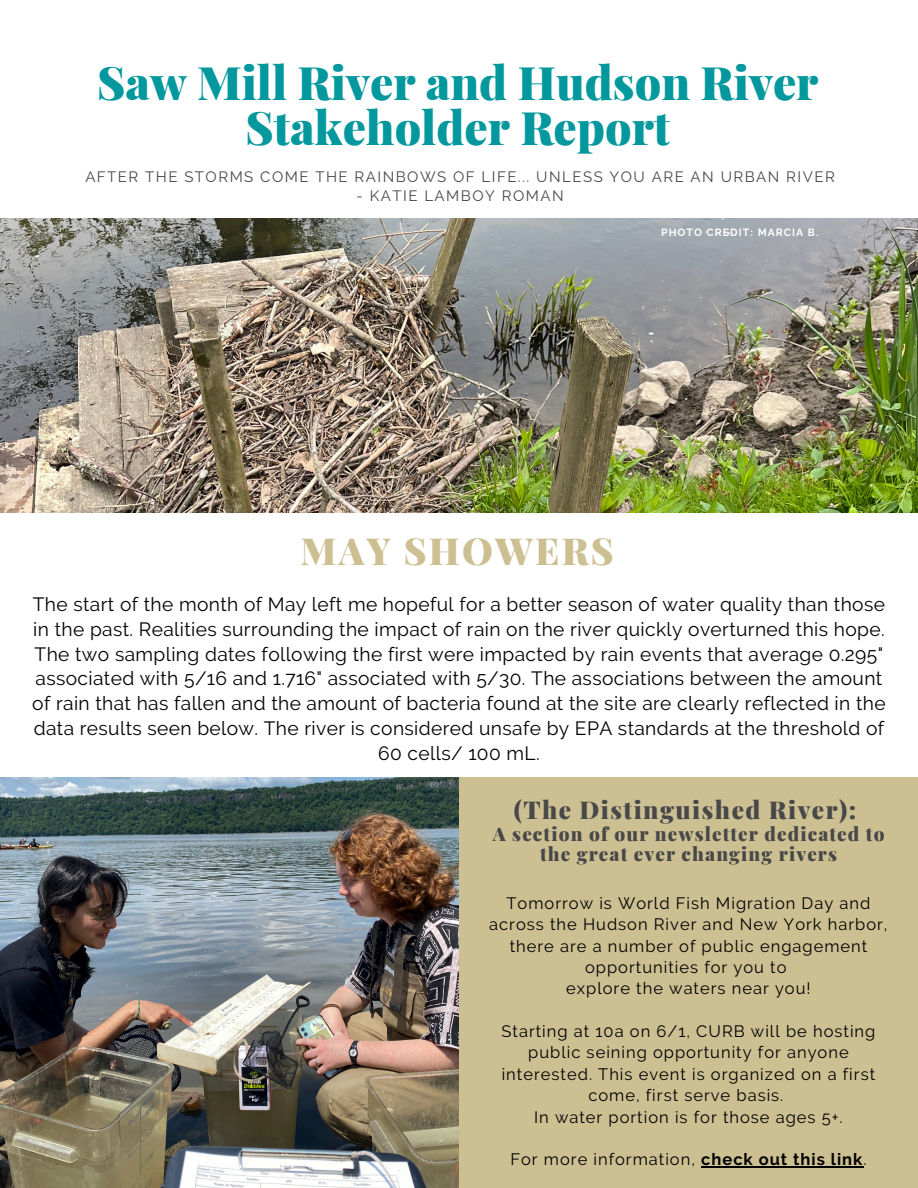
<style>
.page{position:relative;width:918px;height:1188px;background:#fff}
.page>*{position:absolute;margin:0;border:0;box-sizing:border-box;transform-origin:0 0}
.t1{font:900 46.2px/45px "Playfair Display";color:#03989e;text-align:center}
.t2{font:900 37.35px "Playfair Display";letter-spacing:.06em;color:#ccbf92}
.t3{font:900 24.6px "Playfair Display";letter-spacing:.06em;color:#484848}
.t4{font:19.2px/24.8px "Raleway";letter-spacing:.02em;color:#000;text-align:center}
.t5{font:900 18.9px/20.2px "Playfair Display";letter-spacing:.06em;color:#484848;text-align:center}
.t6{font:16.5px/21.3px "Raleway";letter-spacing:.06em;color:#000;text-align:center}
.t7{font:15px "Raleway";letter-spacing:.1em;color:#484848}
.t8{font:700 10.5px "Raleway";letter-spacing:.1em;color:#fff}
.s1{font-weight:700}
</style>
<div class="page">
<div style="left:459px;top:777px;width:459px;height:411px;background:#ccbf92"></div>
<img style="left:0;top:219px;width:918px;height:293px">
<img style="left:0;top:777px;width:459px;height:411px">
<hr style="left:701px;top:1166px;width:162px;height:2px;background:#000">
<p class="t1" style="left:97px;top:58px;width:723px">Saw Mill River and Hudson River<br>Stakeholder Report</p>
<h2 class="t7" style="left:85px;top:168px;width:751px">AFTER THE STORMS COME THE RAINBOWS OF LIFE... UNLESS YOU ARE AN URBAN RIVER</h2>
<h2 class="t7" style="left:357px;top:187px;width:209px">- KATIE LAMBOY ROMAN</h2>
<h6 class="t8" style="left:661px;top:226px;width:159px">PHOTO CREDIT: MARCIA B.</h6>
<h1 class="t2" style="left:301px;top:525px;width:315px">MAY SHOWERS</h1>
<h5 class="t4" style="left:32px;top:592px;width:855px">The start of the month of May left me hopeful for a better season of water quality than those in the past. Realities surrounding the impact of rain on the river quickly overturned this hope.<br>The two sampling dates following the first were impacted by rain events that average 0.295" associated with 5/16 and 1.716" associated with 5/30. The associations between the amount of rain that has fallen and the amount of bacteria found at the site are clearly reflected in the data results seen below. The river is considered unsafe by EPA standards at the threshold of 60 cells/ 100 mL.</h5>
<h4 class="t3" style="left:514px;top:793px;width:344px">(The Distinguished River):</h4>
<h4 class="t5" style="left:493px;top:823px;width:393px">A section of our newsletter dedicated to the great ever changing rivers</h4>
<h3 class="t6" style="left:489px;top:892px;width:400px">Tomorrow is World Fish Migration Day and across the Hudson River and New York harbor, there are a number of public engagement opportunities for you to<br>explore the waters near you!</h3>
<h6 class="t6" style="left:502px;top:1021px;width:375px">Starting at 10a on 6/1, CURB will be hosting public seining opportunity for anyone interested. This event is organized on a first come, first serve basis.<br>In water portion is for those ages 5+.</h6>
<h6 class="t6" style="left:510px;top:1149px;width:358px">For more information, <span class="s1">check out this link</span>.</h6>
</div>
